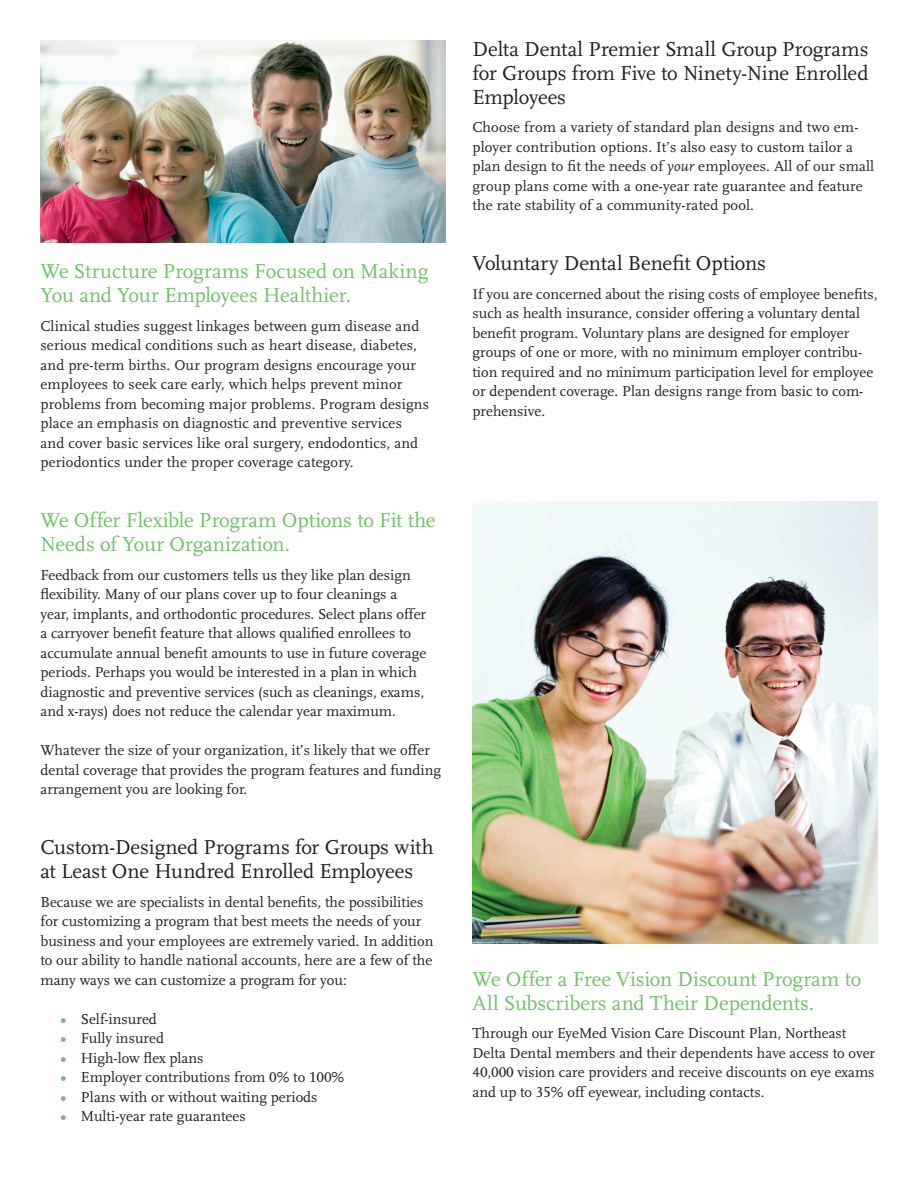
<style>
.page{position:relative;width:918px;height:1188px;background:#fff}
.page>*{position:absolute;margin:0;border:0;box-sizing:border-box;transform-origin:0 0}
.t1{font:21px/24px "Scala LF";letter-spacing:-.005em;color:#71c167}
.t2{font:21px/24px "Scala LF";letter-spacing:-.005em;color:#231f20}
.t3{font:15px/19.5px "Scala LF";color:#231f20}
.s1{font-weight:700;color:#71c167}
.s2{font-style:italic}
</style>
<div class="page">
<img style="left:472px;top:501px;width:406px;height:443px">
<img style="left:40px;top:40px;width:406px;height:203px">
<p class="t1" style="left:40px;top:260px;width:390px">We Structure Programs Focused on Making<br>You and Your Employees Healthier.</p>
<p class="t3" style="left:40px;top:316px;width:390px">Clinical studies suggest linkages between gum disease and serious medical conditions such as heart disease, diabetes, and pre-term births. Our program designs encourage your employees to seek care early, which helps prevent minor problems from becoming major problems. Program designs place an emphasis on diagnostic and preventive services and cover basic services like oral surgery, endodontics, and periodontics under the proper coverage category.</p>
<p class="t1" style="left:40px;top:509px;width:397px">We Offer Flexible Program Options to Fit the<br>Needs of Your Organization.</p>
<p class="t3" style="left:40px;top:565px;width:387px">Feedback from our customers tells us they like plan design flexibility. Many of our plans cover up to four cleanings a year, implants, and orthodontic procedures. Select plans offer a carryover benefit feature that allows qualified enrollees to accumulate annual benefit amounts to use in future coverage periods. Perhaps you would be interested in a plan in which diagnostic and preventive services (such as cleanings, exams, and x-rays) does not reduce the calendar year maximum.</p>
<p class="t3" style="left:40px;top:741px;width:402px">Whatever the size of your organization, it’s likely that we offer dental coverage that provides the program features and funding arrangement you are looking for.</p>
<p class="t2" style="left:40px;top:836px;width:395px">Custom-Designed Programs for Groups with at Least One Hundred Enrolled Employees</p>
<p class="t3" style="left:40px;top:892px;width:394px">Because we are specialists in dental benefits, the possibilities for customizing a program that best meets the needs of your business and your employees are extremely varied. In addition to our ability to handle national accounts, here are a few of the many ways we can customize a program for you:</p>
<p class="t3" style="left:61px;top:1009px;width:98px"><span class="s1">•</span> Self-insured</p>
<p class="t3" style="left:61px;top:1029px;width:105px"><span class="s1">•</span> Fully insured</p>
<p class="t3" style="left:61px;top:1048px;width:144px"><span class="s1">•</span> High-low flex plans</p>
<p class="t3" style="left:61px;top:1068px;width:285px"><span class="s1">•</span> Employer contributions from 0% to 100%</p>
<p class="t3" style="left:61px;top:1087px;width:258px"><span class="s1">•</span> Plans with or without waiting periods</p>
<p class="t3" style="left:61px;top:1107px;width:187px"><span class="s1">•</span> Multi-year rate guarantees</p>
<p class="t2" style="left:472px;top:37px;width:398px;text-align:justify">Delta Dental Premier Small Group Programs for Groups from Five to Ninety-Nine Enrolled Employees</p>
<p class="t3" style="left:472px;top:118px;width:403px">Choose from a variety of standard plan designs and two em&shy;ployer contribution options. It’s also easy to custom tailor a plan design to fit the needs of <span class="s2">your</span> employees. All of our small group plans come with a one-year rate guarantee and feature the rate stability of a community-rated pool.</p>
<p class="t2" style="left:472px;top:252px;width:295px">Voluntary Dental Benefit Options</p>
<p class="t3" style="left:472px;top:285px;width:406px">If you are concerned about the rising costs of employee benefits, such as health insurance, consider offering a voluntary dental benefit program. Voluntary plans are designed for employer groups of one or more, with no minimum employer contribu&shy;tion required and no minimum participation level for employee or dependent coverage. Plan designs range from basic to com&shy;prehensive.</p>
<p class="t1" style="left:472px;top:967px;width:390px">We Offer a Free Vision Discount Program to<br>All Subscribers and Their Dependents.</p>
<p class="t3" style="left:472px;top:1024px;width:404px">Through our EyeMed Vision Care Discount Plan, Northeast Delta Dental members and their dependents have access to over 40,000 vision care providers and receive discounts on eye exams and up to 35% off eyewear, including contacts.</p>
</div>
